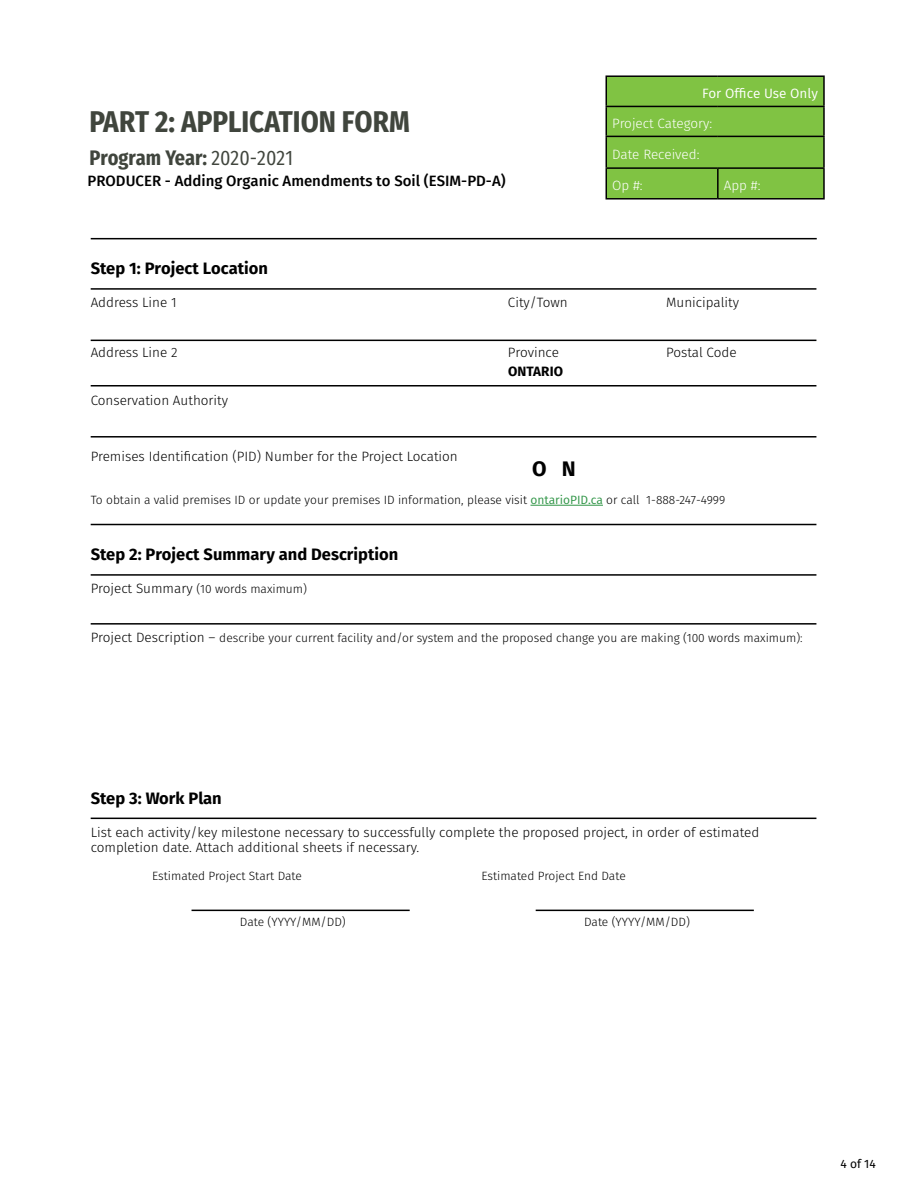
<style>
.page{position:relative;width:918px;height:1188px;background:#fff}
.page>*{position:absolute;margin:0;border:0;box-sizing:border-box;transform-origin:0 0}
.t1{font:700 30px "Fira Sans Condensed";color:#40453d}
.t2{font:700 21px "Fira Sans Condensed";color:#40453d}
.t3{font:700 21px "Fira Sans";color:#000}
.t4{font:700 16.5px "Fira Sans";color:#000}
.t5{font:500 15px "Fira Sans";color:#000}
.t6{font:300 13.5px/15px "Fira Sans";color:#000}
.t7{font:300 13.5px "Fira Sans";color:#fff}
.t8{font:13.5px "Fira Sans";color:#fff}
.t9{font:700 13.5px "Fira Sans";letter-spacing:.01em;color:#000}
.t10{font:300 12px "Fira Sans";color:#000}
.t11{font:12px "Fira Sans";color:#000}
.s1{font-weight:400}
.s2{font-weight:400;color:#2e9445}
.s3{font-size:13.5px}
</style>
<div class="page">
<hr style="left:91px;top:238px;width:726px;height:1px;background:#000">
<hr style="left:91px;top:288px;width:725px;height:2px;background:#000">
<hr style="left:91px;top:340px;width:725px;height:1px;background:#000">
<hr style="left:91px;top:385px;width:725px;height:2px;background:#000">
<hr style="left:91px;top:436px;width:725px;height:2px;background:#000">
<hr style="left:530px;top:505px;width:73px;height:1px;background:#2e9445">
<hr style="left:91px;top:524px;width:725px;height:1px;background:#000">
<hr style="left:91px;top:574px;width:725px;height:2px;background:#000">
<hr style="left:91px;top:623px;width:725px;height:2px;background:#000">
<hr style="left:91px;top:818px;width:725px;height:1px;background:#000">
<hr style="left:192px;top:910px;width:218px;height:1px;background:#000">
<hr style="left:536px;top:910px;width:218px;height:1px;background:#000">
<hr style="left:606px;top:75px;width:112px;height:2px;background:#000">
<hr style="left:718px;top:75px;width:107px;height:2px;background:#000">
<hr style="left:823px;top:77px;width:2px;height:29px;background:#000">
<hr style="left:718px;top:106px;width:107px;height:1px;background:#000">
<hr style="left:823px;top:107px;width:2px;height:29px;background:#000">
<hr style="left:718px;top:136px;width:107px;height:1px;background:#000">
<hr style="left:823px;top:137px;width:2px;height:30px;background:#000">
<svg style="left:606px;top:76px;width:218px;height:122px;background:#79b93f"></svg>
<hr style="left:718px;top:167px;width:107px;height:2px;background:#000">
<hr style="left:717px;top:169px;width:2px;height:29px;background:#000">
<hr style="left:823px;top:169px;width:2px;height:29px;background:#000">
<hr style="left:606px;top:198px;width:112px;height:2px;background:#000">
<hr style="left:718px;top:198px;width:107px;height:2px;background:#000">
<h1 class="t1" style="left:89px;top:94px;width:322px">PART 2: APPLICATION FORM</h1>
<h1 class="t2" style="left:89px;top:139px;width:205px">Program Year: <span class="s1">2020-2021</span></h1>
<p class="t8" style="left:702px;top:83px;width:117px">For Office Use Only</p>
<p class="t7" style="left:612px;top:113px;width:102px">Project Category:</p>
<p class="t7" style="left:612px;top:144px;width:89px">Date Received:</p>
<h2 class="t5" style="left:88px;top:169px;width:420px">PRODUCER - Adding Organic Amendments to Soil (ESIM-PD-A)</h2>
<p class="t7" style="left:612px;top:175px;width:32px">Op #:</p>
<p class="t7" style="left:724px;top:175px;width:38px">App #:</p>
<h3 class="t4" style="left:91px;top:257px;width:179px">Step 1: Project Location</h3>
<p class="t6" style="left:91px;top:295px;width:87px">Address Line 1</p>
<p class="t6" style="left:508px;top:295px;width:61px">City/Town</p>
<p class="t6" style="left:91px;top:345px;width:88px">Address Line 2</p>
<p class="t6" style="left:508px;top:345px;width:52px">Province</p>
<p class="t9" style="left:508px;top:362px;width:57px">ONTARIO</p>
<p class="t6" style="left:91px;top:393px;width:139px">Conservation Authority</p>
<p class="t6" style="left:666px;top:295px;width:74px">Municipality</p>
<p class="t6" style="left:666px;top:345px;width:72px">Postal Code</p>
<p class="t6" style="left:91px;top:449px;width:369px">Premises Identification (PID) Number for the Project Location</p>
<p class="t3" style="left:532px;top:454px;width:45px">O N</p>
<p class="t10" style="left:91px;top:491px;width:636px">To obtain a valid premises ID or update your premises ID information, please visit <span class="s2">ontarioPID.ca</span> or call 1-888-247-4999</p>
<h3 class="t4" style="left:91px;top:543px;width:309px">Step 2: Project Summary and Description</h3>
<p class="t10" style="left:91px;top:581px;width:218px"><span class="s3">Project Summary</span> (10 words maximum)</p>
<p class="t10" style="left:91px;top:630px;width:714px"><span class="s3">Project Description –</span> describe your current facility and/or system and the proposed change you are making (100 words maximum):</p>
<h3 class="t4" style="left:91px;top:786px;width:133px">Step 3: Work Plan</h3>
<p class="t6" style="left:91px;top:825px;width:670px">List each activity/key milestone necessary to successfully complete the proposed project, in order of estimated completion date. Attach additional sheets if necessary.</p>
<p class="t10" style="left:152px;top:867px;width:151px">Estimated Project Start Date</p>
<p class="t10" style="left:481px;top:867px;width:146px">Estimated Project End Date</p>
<p class="t10" style="left:240px;top:914px;width:107px">Date (YYYY/MM/DD)</p>
<p class="t10" style="left:584px;top:914px;width:107px">Date (YYYY/MM/DD)</p>
<p class="t11" style="left:841px;top:1155px;width:37px">4 of 14</p>
</div>
